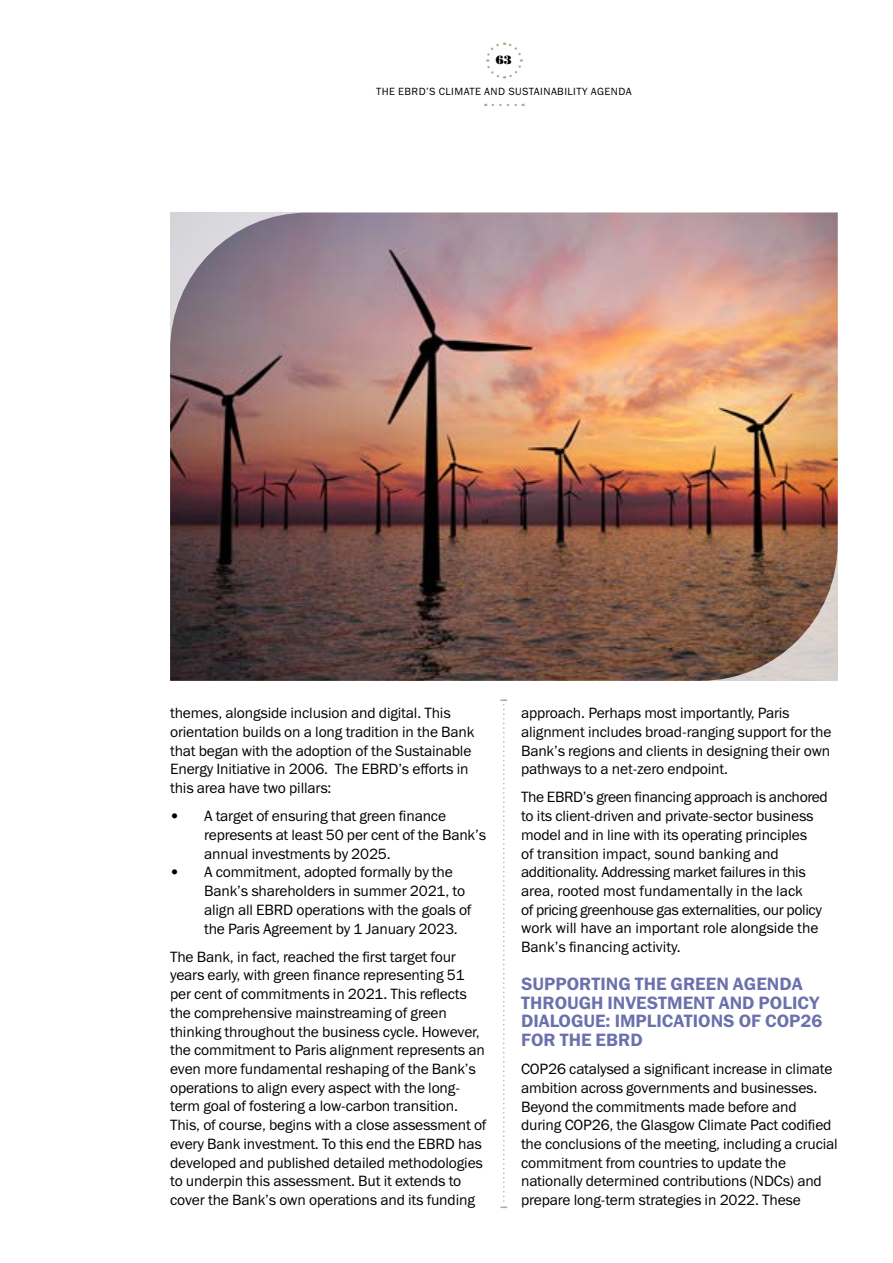
<style>
.page{position:relative;width:893px;height:1263px;background:#fff}
.page>*{position:absolute;margin:0;border:0;box-sizing:border-box;transform-origin:0 0}
.t1{font:18px/18.8px "Franklin Gothic Demi ITC";color:#6b71ad}
.t2{font:15px/18.8px "Franklin Gothic Book ITC";letter-spacing:-.01em;color:#000}
.t3{font:12px "Bodoni Poster";color:#000}
.t4{font:10.5px "Franklin Gothic Book ITC";letter-spacing:.04em;color:#000}
</style>
<div class="page">
<svg style="left:493px;top:104px;width:31px;height:2px"></svg>
<svg style="left:486px;top:42px;width:37px;height:37px"></svg>
<svg style="left:500px;top:699px;width:7px;height:509px"></svg>
<img style="left:170px;top:213px;width:668px;height:468px">
<p class="t3" style="left:496px;top:53px;width:18px">63</p>
<p class="t4" style="left:376px;top:85px;width:257px">THE EBRD’S CLIMATE AND SUSTAINABILITY AGENDA</p>
<p class="t2" style="left:170px;top:703px;width:306px">themes, alongside inclusion and digital. This orientation builds on a long tradition in the Bank that began with the adoption of the Sustainable Energy Initiative in 2006. The EBRD’s efforts in this area have two pillars:</p>
<p class="t2" style="left:204px;top:806px;width:283px;text-indent:-34px">• A target of ensuring that green finance represents at least 50 per cent of the Bank’s annual investments by 2025.</p>
<p class="t2" style="left:204px;top:863px;width:269px;text-indent:-34px">• A commitment, adopted formally by the Bank’s shareholders in summer 2021, to align all EBRD operations with the goals of the Paris Agreement by 1 January 2023.</p>
<p class="t2" style="left:170px;top:947px;width:318px">The Bank, in fact, reached the first target four years early, with green finance representing 51 per cent of commitments in 2021. This reflects the comprehensive mainstreaming of green thinking throughout the business cycle. However, the commitment to Paris alignment represents an even more fundamental reshaping of the Bank’s operations to align every aspect with the long&shy;term goal of fostering a low-carbon transition.<br>This, of course, begins with a close assessment of every Bank investment. To this end the EBRD has developed and published detailed methodologies to underpin this assessment. But it extends to cover the Bank’s own operations and its funding</p>
<p class="t2" style="left:521px;top:703px;width:312px">approach. Perhaps most importantly, Paris alignment includes broad-ranging support for the Bank’s regions and clients in designing their own pathways to a net-zero endpoint.</p>
<p class="t2" style="left:521px;top:788px;width:308px">The EBRD’s green financing approach is anchored to its client‐driven and private-sector business model and in line with its operating principles<br>of transition impact, sound banking and additionality. Addressing market failures in this area, rooted most fundamentally in the lack<br>of pricing greenhouse gas externalities, our policy work will have an important role alongside the Bank’s financing activity.</p>
<p class="t1" style="left:521px;top:975px;width:303px">SUPPORTING THE GREEN AGENDA<br>THROUGH INVESTMENT AND POLICY<br>DIALOGUE: IMPLICATIONS OF COP26<br>FOR THE EBRD</p>
<p class="t2" style="left:521px;top:1059px;width:318px">COP26 catalysed a significant increase in climate ambition across governments and businesses.<br>Beyond the commitments made before and during COP26, the Glasgow Climate Pact codified the conclusions of the meeting, including a crucial commitment from countries to update the nationally determined contributions (NDCs) and prepare long-term strategies in 2022. These</p>
</div>
